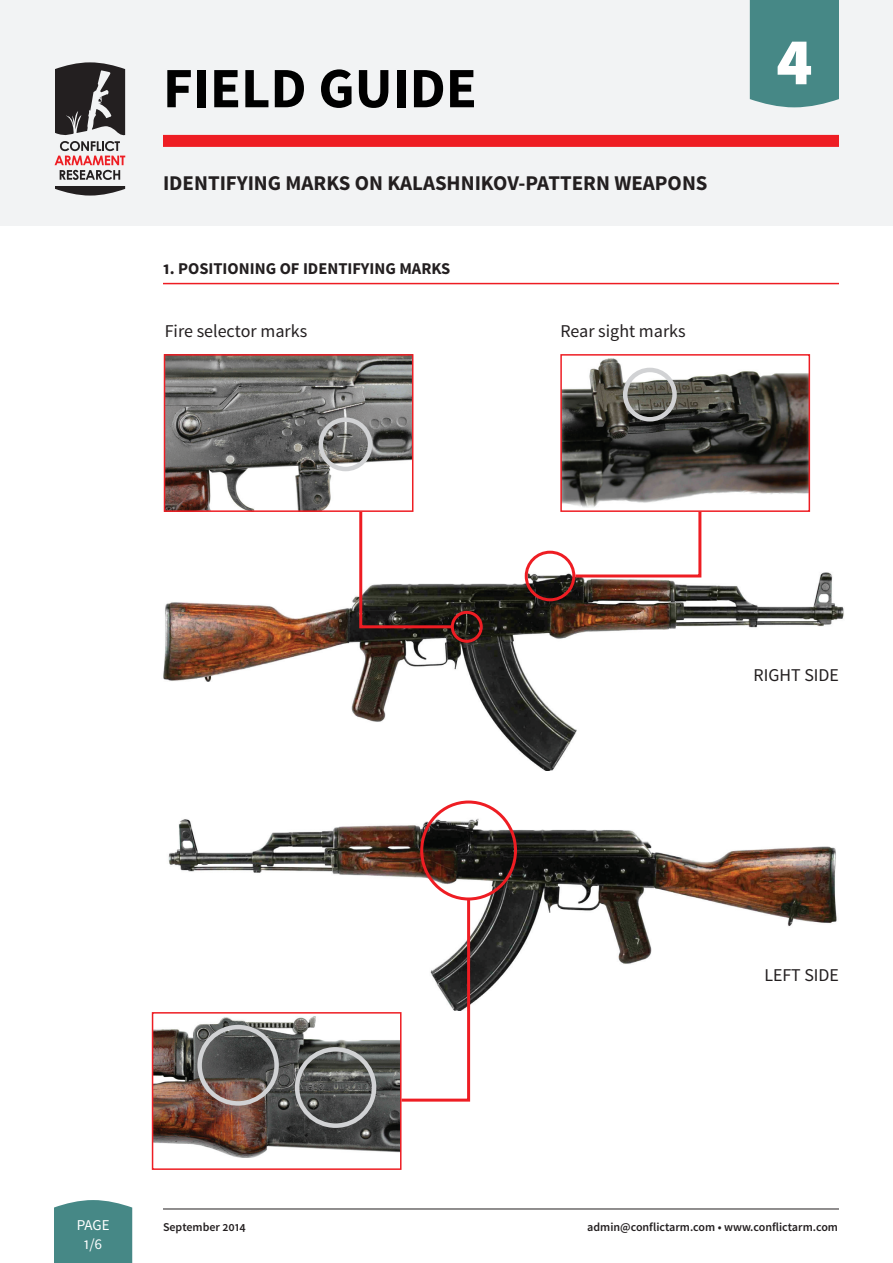
<style>
.page{position:relative;width:893px;height:1263px;background:#fff}
.page>*{position:absolute;margin:0;border:0;box-sizing:border-box;transform-origin:0 0}
.t1{font:900 67.2px "Source Sans Pro";color:#fff}
.t2{font:700 57px "Source Sans Pro";color:#000}
.t3{font:700 21px "Source Sans Pro";color:#231f20}
.t4{font:18px "Source Sans Pro";color:#231f20}
.t5{font:700 16.5px "Source Sans Pro";color:#231f20}
.t6{font:15px/18.8px "Source Sans Pro";color:#fff;text-align:center}
.t7{font:600 12px "Source Sans Pro";color:#231f20}
</style>
<div class="page">
<div style="left:54px;top:1200px;width:78px;height:63px;background:#468886"></div>
<hr style="left:163px;top:1208px;width:676px;height:1px;background:#231f20">
<div style="left:0;top:0;width:893px;height:225px;background:#f2f3f4"></div>
<div style="left:750px;top:0;width:89px;height:107px;background:#468886"></div>
<div style="left:163px;top:135px;width:676px;height:12px;background:#ee1d23"></div>
<svg style="left:55px;top:186px;width:70px;height:10px"></svg>
<svg style="left:55px;top:62px;width:70px;height:118px"></svg>
<img style="left:163px;top:564px;width:681px;height:207px">
<img style="left:168px;top:815px;width:669px;height:189px">
<svg style="left:358px;top:411px;width:97px;height:219px"></svg>
<div style="left:451px;top:611px;width:32px;height:32px;border:3px solid #ee1d23;border-radius:50%"></div>
<div style="left:420px;top:800px;width:97px;height:100px;border:3px solid #ee1d23;border-radius:50%"></div>
<div style="left:525px;top:551px;width:50px;height:50px;border:3px solid #ee1d23;border-radius:50%"></div>
<img style="left:167px;top:357px;width:243px;height:152px">
<div style="left:164px;top:354px;width:249px;height:158px;border:2px solid #ee1d23"></div>
<img style="left:563px;top:359px;width:244px;height:148px">
<div style="left:560px;top:354px;width:250px;height:158px;border:2px solid #ee1d23"></div>
<img style="left:155px;top:1017px;width:244px;height:140px">
<div style="left:152px;top:1012px;width:250px;height:158px;border:2px solid #ee1d23"></div>
<div style="left:319px;top:417px;width:53px;height:54px;border:4px solid #d1d2d4;border-radius:50%"></div>
<div style="left:295px;top:1047px;width:81px;height:81px;border:4px solid #d1d2d4;border-radius:50%"></div>
<div style="left:197px;top:1025px;width:82px;height:81px;border:4px solid #d1d2d4;border-radius:50%"></div>
<div style="left:623px;top:368px;width:54px;height:53px;border:4px solid #d1d2d4;border-radius:50%"></div>
<hr style="left:163px;top:283px;width:676px;height:1px;background:#ee1d23">
<svg style="left:572px;top:509px;width:131px;height:70px"></svg>
<svg style="left:399px;top:895px;width:73px;height:208px"></svg>
<h2 class="t2" style="left:163px;top:52px;width:315px">FIELD GUIDE</h2>
<h3 class="t3" style="left:163px;top:169px;width:546px">IDENTIFYING MARKS ON KALASHNIKOV-PATTERN WEAPONS</h3>
<h3 class="t5" style="left:163px;top:258px;width:289px">1. POSITIONING OF IDENTIFYING MARKS</h3>
<h3 class="t4" style="left:165px;top:320px;width:144px">Fire selector marks</h3>
<h3 class="t4" style="left:560px;top:320px;width:127px">Rear sight marks</h3>
<h1 class="t1" style="left:776px;top:18px;width:38px">4</h1>
<h3 class="t4" style="left:753px;top:664px;width:87px">RIGHT SIDE</h3>
<h3 class="t4" style="left:764px;top:963px;width:76px">LEFT SIDE</h3>
<p class="t6" style="left:77px;top:1216px;width:34px">PAGE<br>1/6</p>
<p class="t7" style="left:163px;top:1219px;width:84px">September 2014</p>
<p class="t7" style="left:587px;top:1219px;width:252px">admin@conflictarm.com • www.conflictarm.com</p>
</div>
